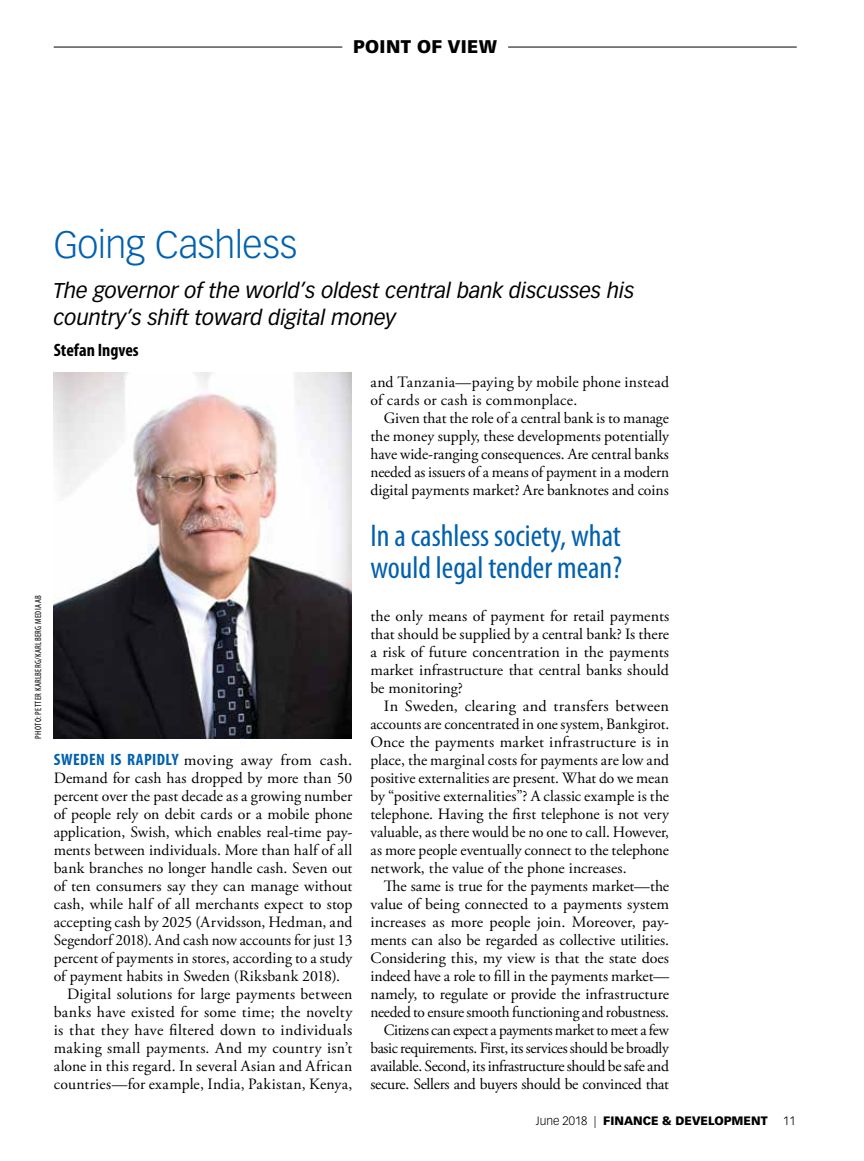
<style>
.page{position:relative;width:864px;height:1161px;background:#fff}
.page>*{position:absolute;margin:0;border:0;box-sizing:border-box;transform-origin:0 0}
.t1{font:300 37.5px "Vectora LT Std";letter-spacing:-.015em;color:#0061af}
.t2{font:condensed 31.5px/31.5px "Myriad Pro";color:#0061af}
.t3{font:italic 21px/27px "Vectora LT Std";color:#000}
.t4{font:700 condensed 18px "Myriad Pro";color:#000}
.t5{font:900 18px "Vectora LT Std";letter-spacing:.02em;color:#000}
.t6{font:15.75px/18px "Adobe Garamond Pro";color:#000;text-align:justify}
.t7{font:15.75px "Adobe Garamond Pro";letter-spacing:.02em;color:#000}
.t8{font:15.75px "Adobe Garamond Pro";letter-spacing:.025em;color:#000}
.t9{font:900 12px "Vectora LT Std";color:#000}
.t10{font:300 12px "Vectora LT Std";color:#000}
.t11{font:condensed 9px "Myriad Pro";letter-spacing:.035em;color:#000}
.s1{font-family:"Myriad Pro";font-weight:700;font-stretch:condensed;font-size:16.5px;color:#0061af}
.s2{font-weight:300}
</style>
<div class="page">
<img style="left:54px;top:373px;width:297px;height:365px">
<hr style="left:54px;top:47px;width:288px;height:1px;background:#000">
<hr style="left:508px;top:47px;width:289px;height:1px;background:#000">
<p class="t5" style="left:353px;top:35px;width:146px">POINT OF VIEW</p>
<p class="t11" style="left:33px;top:739px;width:145px;rotate:-90deg">PHOTO: PETTER KARLBERG/KARLBERG MEDIA AB</p>
<h1 class="t1" style="left:54px;top:223px;width:245px">Going Cashless</h1>
<h3 class="t3" style="left:54px;top:278px;width:582px">The governor of the world’s oldest central bank discusses his country’s shift toward digital money</h3>
<p class="t4" style="left:54px;top:340px;width:87px">Stefan Ingves</p>
<p class="t6" style="left:370px;top:374px;width:300px">and Tanzania—paying by mobile phone instead of cards or cash is commonplace.</p>
<p class="t6" style="left:370px;top:410px;width:300px;text-indent:14px">Given that the role of a central bank is to manage the money supply, these developments potentially have wide-ranging consequences. Are central banks needed as issuers of a means of payment in a modern digital payments market? Are banknotes and coins</p>
<p class="t8" style="left:54px;top:751px;width:300px"><span class="s1">SWEDEN IS RAPIDLY</span> moving away from cash.</p>
<p class="t6" style="left:54px;top:770px;width:300px">Demand for cash has dropped by more than 50</p>
<p class="t6" style="left:54px;top:788px;width:300px">percent over the past decade as a growing number</p>
<p class="t6" style="left:54px;top:806px;width:300px">of people rely on debit cards or a mobile phone</p>
<p class="t6" style="left:54px;top:824px;width:300px">application, Swish, which enables real-time pay-</p>
<p class="t6" style="left:54px;top:842px;width:300px">ments between individuals. More than half of all</p>
<p class="t6" style="left:54px;top:860px;width:300px">bank branches no longer handle cash. Seven out</p>
<p class="t6" style="left:54px;top:878px;width:300px">of ten consumers say they can manage without</p>
<p class="t6" style="left:54px;top:896px;width:300px">cash, while half of all merchants expect to stop</p>
<p class="t6" style="left:54px;top:914px;width:300px">accepting cash by 2025 (Arvidsson, Hedman, and</p>
<p class="t6" style="left:54px;top:932px;width:300px">Segendorf 2018). And cash now accounts for just 13</p>
<p class="t6" style="left:54px;top:950px;width:300px">percent of payments in stores, according to a study</p>
<p class="t6" style="left:54px;top:968px;width:288px">of payment habits in Sweden (Riksbank 2018).</p>
<p class="t6" style="left:67px;top:986px;width:287px">Digital solutions for large payments between</p>
<p class="t6" style="left:54px;top:1004px;width:300px">banks have existed for some time; the novelty</p>
<p class="t6" style="left:54px;top:1022px;width:300px">is that they have filtered down to individuals</p>
<p class="t7" style="left:54px;top:1039px;width:300px">making small payments. And my country isn’t</p>
<p class="t7" style="left:54px;top:1057px;width:300px">alone in this regard. In several Asian and African</p>
<p class="t7" style="left:54px;top:1075px;width:300px">countries—for example, India, Pakistan, Kenya,</p>
<h2 class="t2" style="left:370px;top:520px;width:253px">In a cashless society, what would legal tender mean?</h2>
<p class="t6" style="left:370px;top:608px;width:300px">the only means of payment for retail payments that should be supplied by a central bank? Is there a risk of future concentration in the payments market infrastructure that central banks should be monitoring?</p>
<p class="t6" style="left:370px;top:698px;width:300px;text-indent:14px">In Sweden, clearing and transfers between accounts are concentrated in one system, Bankgirot.<br>Once the payments market infrastructure is in place, the marginal costs for payments are low and positive externalities are present. What do we mean by “positive externalities”? A classic example is the telephone. Having the first telephone is not very valuable, as there would be no one to call. However, as more people eventually connect to the telephone network, the value of the phone increases.</p>
<p class="t6" style="left:370px;top:878px;width:300px;text-align:right">The same is true for the payments market—the value of being connected to a payments system increases as more people join. Moreover, pay&shy;ments can also be regarded as collective utilities.<br>Considering this, my view is that the state does indeed have a role to fill in the payments market— namely, to regulate or provide the infrastructure needed to ensure smooth functioning and robustness.<br>Citizens can expect a payments market to meet a few basic requirements. First, its services should be broadly available. Second, its infrastructure should be safe and secure. Sellers and buyers should be convinced that</p>
<p class="t9" style="left:536px;top:1113px;width:233px"><span class="s2">June 2018 |</span> FINANCE &amp; DEVELOPMENT</p>
<p class="t10" style="left:783px;top:1114px;width:14px">11</p>
</div>
